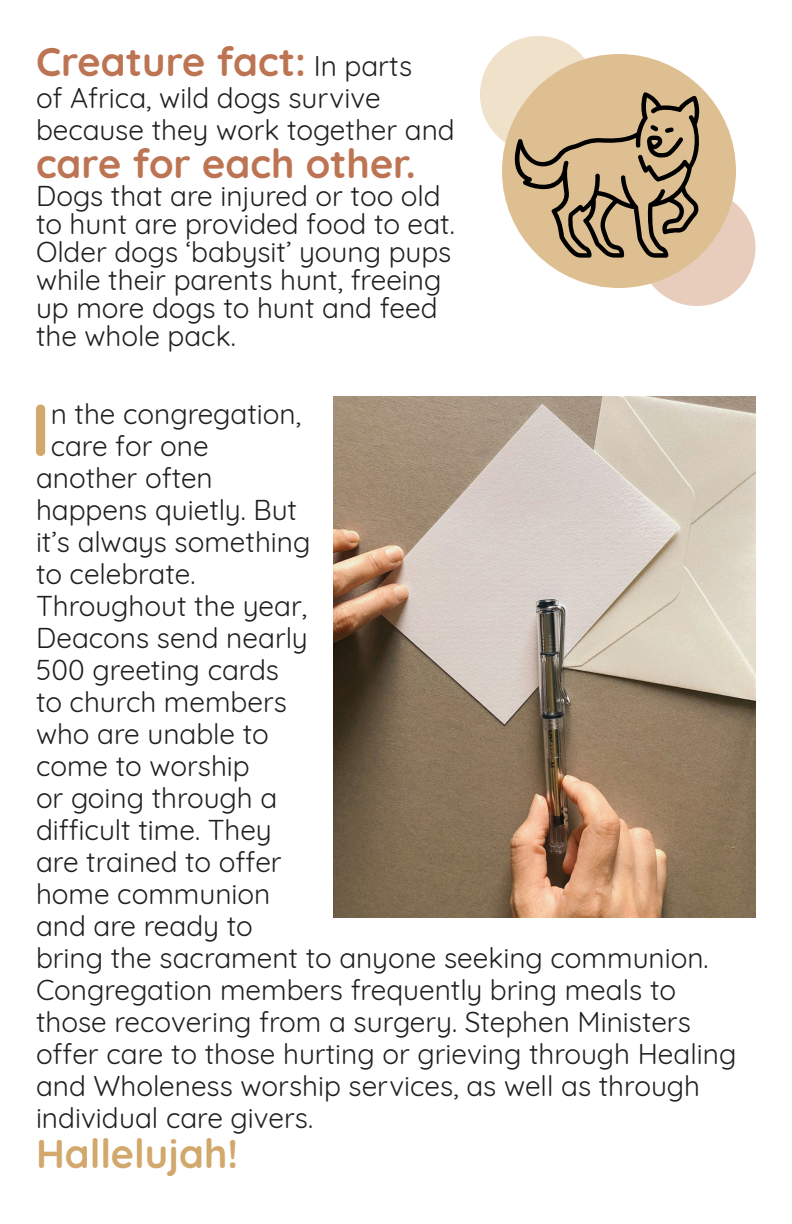
<style>
.page{position:relative;width:792px;height:1224px;background:#fff}
.page>*{position:absolute;margin:0;border:0;box-sizing:border-box;transform-origin:0 0}
.Body_2{font:700 73.6px "Quicksand";color:#d2a86c}
.Body_2-2{font:700 40px "Quicksand";color:#bd7453}
.Body{font:700 40px "Quicksand";color:#d2a86c}
.Body_2-3{font:28px/28px "Quicksand";color:#231f20}
.s1{font-weight:400;font-size:28px;color:#231f20}
</style>
<div class="page">
<div style="left:480px;top:36px;width:117px;height:117px;background:#f0e1ca;border-radius:50%"></div>
<div style="left:638px;top:189px;width:118px;height:117px;background:#e8cdbd;border-radius:50%"></div>
<div style="left:502px;top:54px;width:234px;height:234px;background:#debf91;border-radius:50%"></div>
<svg style="left:514px;top:92px;width:186px;height:166px"></svg>
<img style="left:333px;top:396px;width:423px;height:522px">
<p class="Body_2-2" style="left:36px;top:29px;width:378px">Creature fact: <span class="s1">In parts</span></p>
<p class="Body_2-3" style="left:36px;top:79px;width:420px;line-height:32px">of Africa, wild dogs survive because they work together and</p>
<p class="Body_2-2" style="left:36px;top:131px;width:381px">care for each other.</p>
<p class="Body_2-3" style="left:36px;top:179px;width:420px">Dogs that are injured or too old to hunt are provided food to eat.<br>Older dogs ‘babysit’ young pups while their parents hunt, freeing up more dogs to hunt and feed the whole pack.</p>
<p class="Body_2" style="left:30px;top:369px;width:22px">I</p>
<p class="Body_2-3" style="left:51px;top:397px;width:252px">n the congregation,</p>
<p class="Body_2-3" style="left:51px;top:429px;width:160px">care for one</p>
<p class="Body_2-3" style="left:36px;top:461px;width:178px">another often</p>
<p class="Body_2-3" style="left:36px;top:493px;width:263px">happens quietly. But</p>
<p class="Body_2-3" style="left:36px;top:525px;width:276px">it’s always something</p>
<p class="Body_2-3" style="left:36px;top:557px;width:161px">to celebrate.</p>
<p class="Body_2-3" style="left:36px;top:589px;width:273px">Throughout the year,</p>
<p class="Body_2-3" style="left:36px;top:621px;width:273px">Deacons send nearly</p>
<p class="Body_2-3" style="left:36px;top:653px;width:245px">500 greeting cards</p>
<p class="Body_2-3" style="left:36px;top:685px;width:252px">to church members</p>
<p class="Body_2-3" style="left:36px;top:717px;width:234px">who are unable to</p>
<p class="Body_2-3" style="left:36px;top:749px;width:215px">come to worship</p>
<p class="Body_2-3" style="left:36px;top:781px;width:243px">or going through a</p>
<p class="Body_2-3" style="left:36px;top:813px;width:237px">difficult time. They</p>
<p class="Body_2-3" style="left:36px;top:845px;width:247px">are trained to offer</p>
<p class="Body_2-3" style="left:36px;top:877px;width:236px">home communion</p>
<p class="Body_2-3" style="left:36px;top:909px;width:218px">and are ready to</p>
<p class="Body_2-3" style="left:36px;top:941px;width:674px">bring the sacrament to anyone seeking communion.</p>
<p class="Body_2-3" style="left:36px;top:973px;width:642px">Congregation members frequently bring meals to</p>
<p class="Body_2-3" style="left:36px;top:1005px;width:656px">those recovering from a surgery. Stephen Ministers</p>
<p class="Body_2-3" style="left:36px;top:1037px;width:702px">offer care to those hurting or grieving through Healing</p>
<p class="Body_2-3" style="left:36px;top:1069px;width:665px">and Wholeness worship services, as well as through</p>
<p class="Body_2-3" style="left:36px;top:1101px;width:279px">individual care givers.</p>
<p class="Body" style="left:36px;top:1121px;width:204px">Hallelujah!</p>
</div>
